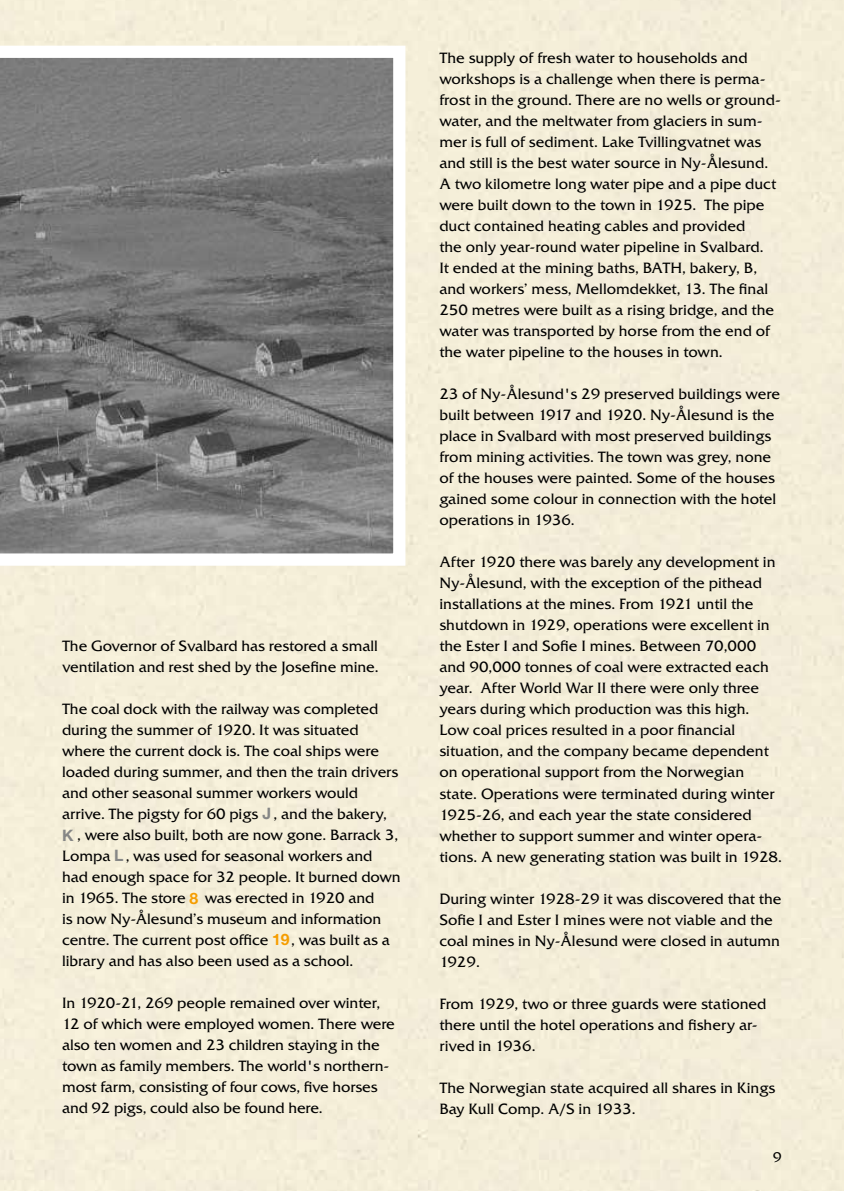
<style>
.page{position:relative;width:844px;height:1191px;background:#fff}
.page>*{position:absolute;margin:0;border:0;box-sizing:border-box;transform-origin:0 0}
.t1{font:700 15.75px "Helvetica Neue LT Pro";color:#868786}
.t2{font:14.88px/21px "Friz Qua";color:#000}
.t3{font:14px "Friz Qua";color:#000}
.s1{font-family:"Helvetica Neue LT Pro";font-weight:700;font-size:15.75px;color:#868786}
.s2{font-family:"Helvetica Neue LT Pro";font-weight:700;font-size:15.75px;color:#f59d00}
</style>
<div class="page">
<svg style="left:0;top:57px;width:405px;height:509px"></svg>
<p class="t2" style="left:62px;top:635px;width:318px">The Governor of Svalbard has restored a small ventilation and rest shed by the Josefine mine.</p>
<p class="t2" style="left:62px;top:698px;width:340px">The coal dock with the railway was completed during the summer of 1920. It was situated where the current dock is. The coal ships were loaded during summer, and then the train drivers and other seasonal summer workers would arrive. The pigsty for 60 pigs , and the bakery, <span class="s1">K</span> , were also built, both are now gone. Barrack 3, Lompa , was used for seasonal workers and had enough space for 32 people. It burned down in 1965. The store <span class="s2">8</span> was erected in 1920 and<br>is now Ny-Ålesund’s museum and information centre. The current post office <span class="s2">19</span>, was built as a library and has also been used as a school.</p>
<p class="t2" style="left:62px;top:992px;width:334px">In 1920-21, 269 people remained over winter, 12 of which were employed women. There were also ten women and 23 children staying in the town as family members. The world's northern&shy;most farm, consisting of four cows, five horses and 92 pigs, could also be found here.</p>
<p class="t1" style="left:262px;top:803px;width:10px">J</p>
<p class="t1" style="left:114px;top:845px;width:11px">L</p>
<p class="t2" style="left:439px;top:47px;width:343px">The supply of fresh water to households and workshops is a challenge when there is perma&shy;frost in the ground. There are no wells or ground&shy;water, and the meltwater from glaciers in sum&shy;mer is full of sediment. Lake Tvillingvatnet was and still is the best water source in Ny-Ålesund.<br>A two kilometre long water pipe and a pipe duct were built down to the town in 1925. The pipe duct contained heating cables and provided<br>the only year-round water pipeline in Svalbard.<br>It ended at the mining baths, BATH, bakery, B, and workers’ mess, Mellomdekket, 13. The final 250 metres were built as a rising bridge, and the water was transported by horse from the end of the water pipeline to the houses in town.</p>
<p class="t2" style="left:439px;top:383px;width:342px">23 of Ny-Ålesund's 29 preserved buildings were built between 1917 and 1920. Ny-Ålesund is the place in Svalbard with most preserved buildings from mining activities. The town was grey, none of the houses were painted. Some of the houses gained some colour in connection with the hotel operations in 1936.</p>
<p class="t2" style="left:439px;top:551px;width:344px">After 1920 there was barely any development in Ny-Ålesund, with the exception of the pithead installations at the mines. From 1921 until the shutdown in 1929, operations were excellent in the Ester I and Sofie I mines. Between 70,000 and 90,000 tonnes of coal were extracted each year. After World War II there were only three years during which production was this high.<br>Low coal prices resulted in a poor financial situation, and the company became dependent on operational support from the Norwegian state. Operations were terminated during winter 1925-26, and each year the state considered whether to support summer and winter opera&shy;tions. A new generating station was built in 1928.</p>
<p class="t2" style="left:439px;top:887px;width:343px">During winter 1928-29 it was discovered that the Sofie I and Ester I mines were not viable and the coal mines in Ny-Ålesund were closed in autumn 1929.</p>
<p class="t2" style="left:439px;top:992px;width:328px">From 1929, two or three guards were stationed there until the hotel operations and fishery ar&shy;rived in 1936.</p>
<p class="t2" style="left:439px;top:1076px;width:337px">The Norwegian state acquired all shares in Kings<br>Bay Kull Comp. A/S in 1933.</p>
<p class="t3" style="left:772px;top:1148px;width:10px">9</p>
</div>
